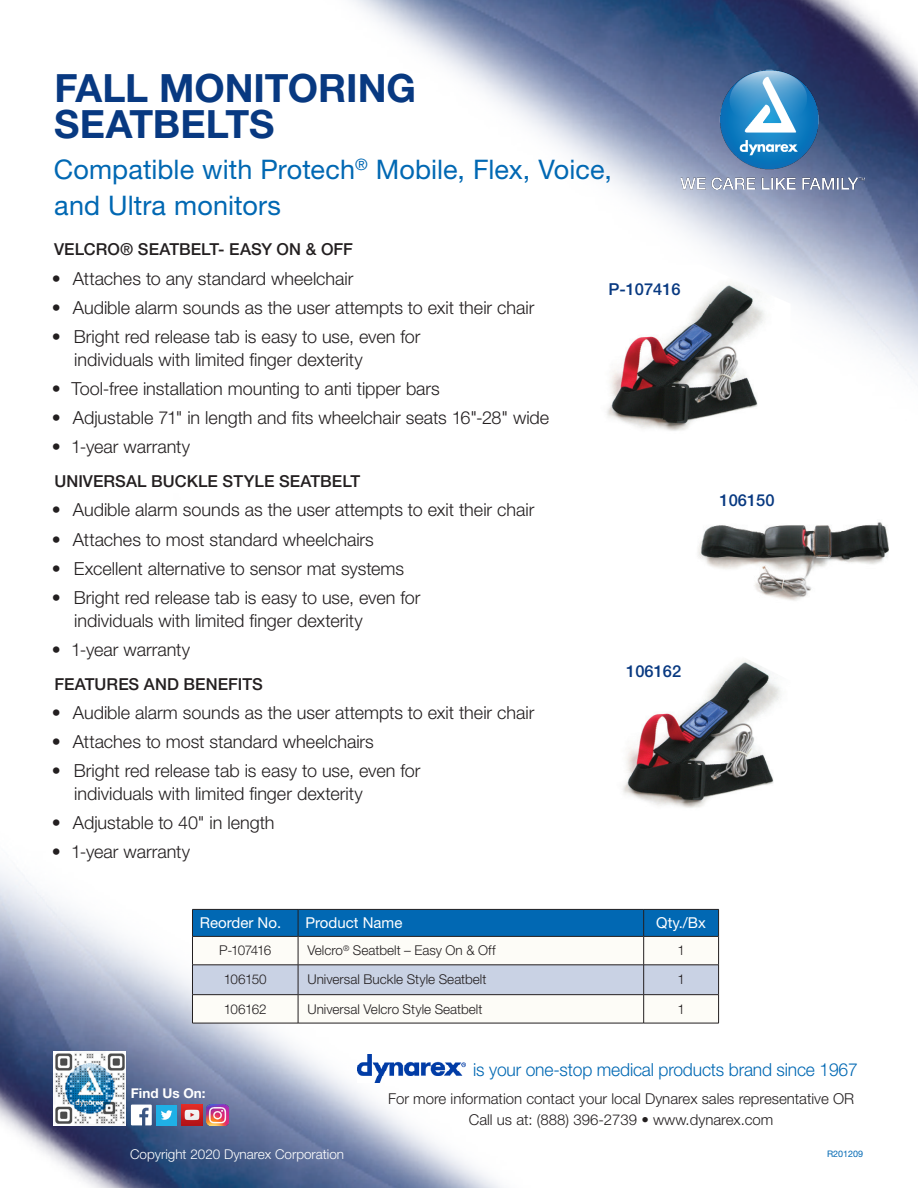
<style>
.page{position:relative;width:918px;height:1188px;background:#fff}
.page>*{position:absolute;margin:0;border:0;box-sizing:border-box;transform-origin:0 0}
.SS_Item_Name{font:700 39px/36px "Helvetica Neue LT Std";color:#083981}
.SubHead{font:27px/36px "Helvetica Neue LT Std";letter-spacing:.005em;color:#0168b3}
.t1{font:300 18px/22.5px "Helvetica Neue LT Std";color:#231f20}
.t2{font:300 18px "Helvetica Neue LT Std";letter-spacing:-.01em;color:#0168b3}
.Features_Benefits{font:500 16.5px "Helvetica Neue LT Std";letter-spacing:.005em;color:#231f20}
.Small_Cap_Text{font:500 16.5px "Helvetica Neue LT Std";color:#083981}
.Contact{font:300 15px "Helvetica Neue LT Std";color:#231f20}
.Table_Head{font:15px "Helvetica Neue LT Std";color:#fff}
.Table_Text{font:300 13.5px "Helvetica Neue LT Std";color:#231f20}
.Copyright{font:300 13.5px "Helvetica Neue LT Std";color:#fff}
.t3{font:700 13.5px "Helvetica Neue LT Std";color:#fff}
.t4{font:9px "Helvetica Neue LT Std";color:#0168b3}
</style>
<div class="page">
<img style="left:0;top:0;width:918px;height:1188px">
<img style="left:675px;top:64px;width:196px;height:132px">
<img style="left:357px;top:1054px;width:108px;height:28px">
<div style="left:156px;top:1105px;width:21px;height:21px;background:#1fb0e6"></div>
<svg style="left:161px;top:1110px;width:11px;height:10px"></svg>
<img style="left:181px;top:1105px;width:21px;height:21px">
<svg style="left:131px;top:1105px;width:21px;height:20px"></svg>
<img style="left:207px;top:1104px;width:21px;height:22px">
<img style="left:53px;top:1052px;width:73px;height:73px">
<img style="left:590px;top:264px;width:201px;height:188px">
<img style="left:606px;top:641px;width:200px;height:220px">
<img style="left:688px;top:477px;width:200px;height:142px">
<hr style="left:192px;top:1023px;width:106px;height:1px;background:#231f20">
<hr style="left:298px;top:1023px;width:346px;height:1px;background:#231f20">
<hr style="left:644px;top:1023px;width:75px;height:1px;background:#231f20">
<svg style="left:192px;top:909px;width:527px;height:114px"></svg>
<p class="SS_Item_Name" style="left:54px;top:69px;width:363px">FALL MONITORING<br>SEATBELTS</p>
<p class="SubHead" style="left:54px;top:151px;width:560px">Compatible with Protech<sup>®</sup> Mobile, Flex, Voice, and Ultra monitors</p>
<p class="Features_Benefits" style="left:54px;top:240px;width:301px">VELCRO® SEATBELT- EASY ON &amp; OFF</p>
<p class="t1" style="left:52px;top:266px;width:303px">• Attaches to any standard wheelchair</p>
<p class="t1" style="left:52px;top:296px;width:484px">• Audible alarm sounds as the user attempts to exit their chair</p>
<p class="t1" style="left:74px;top:325px;width:348px;text-indent:-23px">• Bright red release tab is easy to use, even for individuals with limited finger dexterity</p>
<p class="t1" style="left:52px;top:377px;width:390px">• Tool-free installation mounting to anti tipper bars</p>
<p class="t1" style="left:52px;top:406px;width:499px">• Adjustable 71" in length and fits wheelchair seats 16"-28" wide</p>
<p class="t1" style="left:52px;top:435px;width:140px">• 1-year warranty</p>
<p class="Features_Benefits" style="left:54px;top:471px;width:308px">UNIVERSAL BUCKLE STYLE SEATBELT</p>
<p class="t1" style="left:52px;top:498px;width:484px">• Audible alarm sounds as the user attempts to exit their chair</p>
<p class="t1" style="left:52px;top:527px;width:324px">• Attaches to most standard wheelchairs</p>
<p class="t1" style="left:52px;top:557px;width:354px">• Excellent alternative to sensor mat systems</p>
<p class="t1" style="left:74px;top:586px;width:348px;text-indent:-23px">• Bright red release tab is easy to use, even for individuals with limited finger dexterity</p>
<p class="t1" style="left:52px;top:638px;width:140px">• 1-year warranty</p>
<p class="Features_Benefits" style="left:54px;top:674px;width:210px">FEATURES AND BENEFITS</p>
<p class="t1" style="left:52px;top:701px;width:484px">• Audible alarm sounds as the user attempts to exit their chair</p>
<p class="t1" style="left:52px;top:730px;width:324px">• Attaches to most standard wheelchairs</p>
<p class="t1" style="left:74px;top:759px;width:348px;text-indent:-23px">• Bright red release tab is easy to use, even for individuals with limited finger dexterity</p>
<p class="t1" style="left:52px;top:811px;width:224px">• Adjustable to 40" in length</p>
<p class="t1" style="left:52px;top:840px;width:140px">• 1-year warranty</p>
<p class="Small_Cap_Text" style="left:608px;top:280px;width:74px">P-107416</p>
<p class="Small_Cap_Text" style="left:626px;top:661px;width:57px">106162</p>
<p class="Small_Cap_Text" style="left:720px;top:490px;width:57px">106150</p>
<p class="Table_Head" style="left:200px;top:914px;width:83px">Reorder No.</p>
<p class="Table_Head" style="left:305px;top:914px;width:98px">Product Name</p>
<p class="Table_Head" style="left:656px;top:914px;width:51px">Qty./Bx</p>
<p class="Table_Text" style="left:219px;top:942px;width:54px">P-107416</p>
<p class="Table_Text" style="left:307px;top:942px;width:190px">Velcro<sup>®</sup> Seatbelt – Easy On &amp; Off</p>
<p class="Table_Text" style="left:677px;top:942px;width:9px">1</p>
<p class="Table_Text" style="left:224px;top:971px;width:44px">106150</p>
<p class="Table_Text" style="left:307px;top:971px;width:181px">Universal Buckle Style Seatbelt</p>
<p class="Table_Text" style="left:677px;top:971px;width:9px">1</p>
<p class="Table_Text" style="left:224px;top:1001px;width:44px">106162</p>
<p class="Table_Text" style="left:307px;top:1001px;width:176px">Universal Velcro Style Seatbelt</p>
<p class="Table_Text" style="left:677px;top:1001px;width:9px">1</p>
<p class="t3" style="left:131px;top:1085px;width:76px">Find Us On:</p>
<p class="Copyright" style="left:130px;top:1146px;width:216px">Copyright 2020 Dynarex Corporation</p>
<p class="t2" style="left:473px;top:1058px;width:386px">is your one-stop medical products brand since 1967</p>
<p class="Contact" style="left:388px;top:1090px;width:468px">For more information contact your local Dynarex sales representative OR</p>
<p class="Contact" style="left:469px;top:1111px;width:306px">Call us at: (888) 396-2739 • www.dynarex.com</p>
<p class="t4" style="left:827px;top:1149px;width:38px">R201209</p>
</div>
